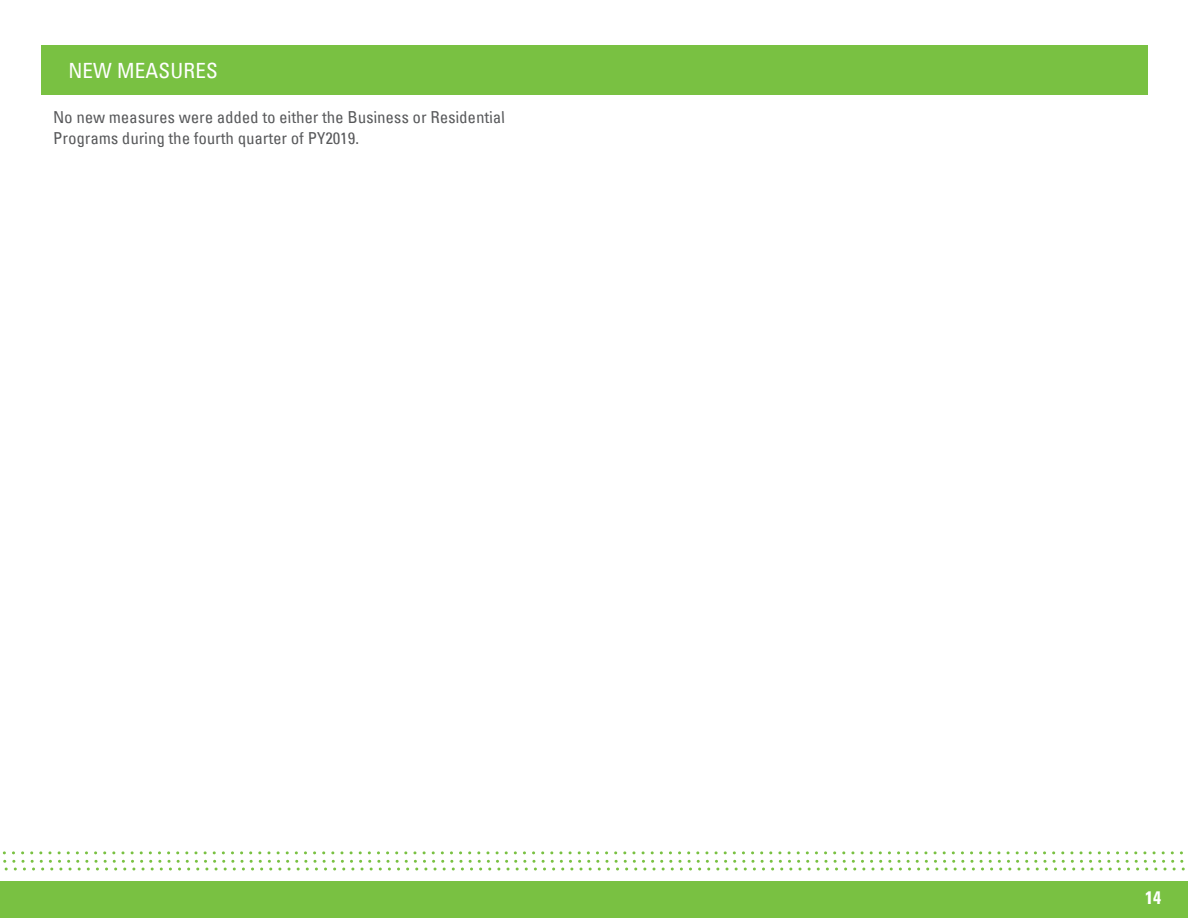
<style>
.page{position:relative;width:1188px;height:918px;background:#fff}
.page>*{position:absolute;margin:0;border:0;box-sizing:border-box;transform-origin:0 0}
.t1{font:condensed 21px "Univers LT";letter-spacing:.01em;color:#fff}
.t2{font:18px "Univers Com 67 Bold Cond";color:#fff}
.t3{font:condensed 16.5px/21px "Univers LT";color:#57585a}
</style>
<div class="page">
<div style="left:0;top:881px;width:1188px;height:37px;background:#79c142"></div>
<svg style="left:2px;top:851px;width:1181px;height:3px"></svg>
<svg style="left:3px;top:860px;width:1182px;height:11px"></svg>
<div style="left:41px;top:46px;width:1107px;height:49px;background:#79c142"></div>
<p class="t1" style="left:68px;top:57px;width:151px">NEW MEASURES</p>
<p class="t3" style="left:53px;top:106px;width:454px">No new measures were added to either the Business or Residential<br>Programs during the fourth quarter of PY2019.</p>
<p class="t2" style="left:1145px;top:887px;width:17px">14</p>
</div>
